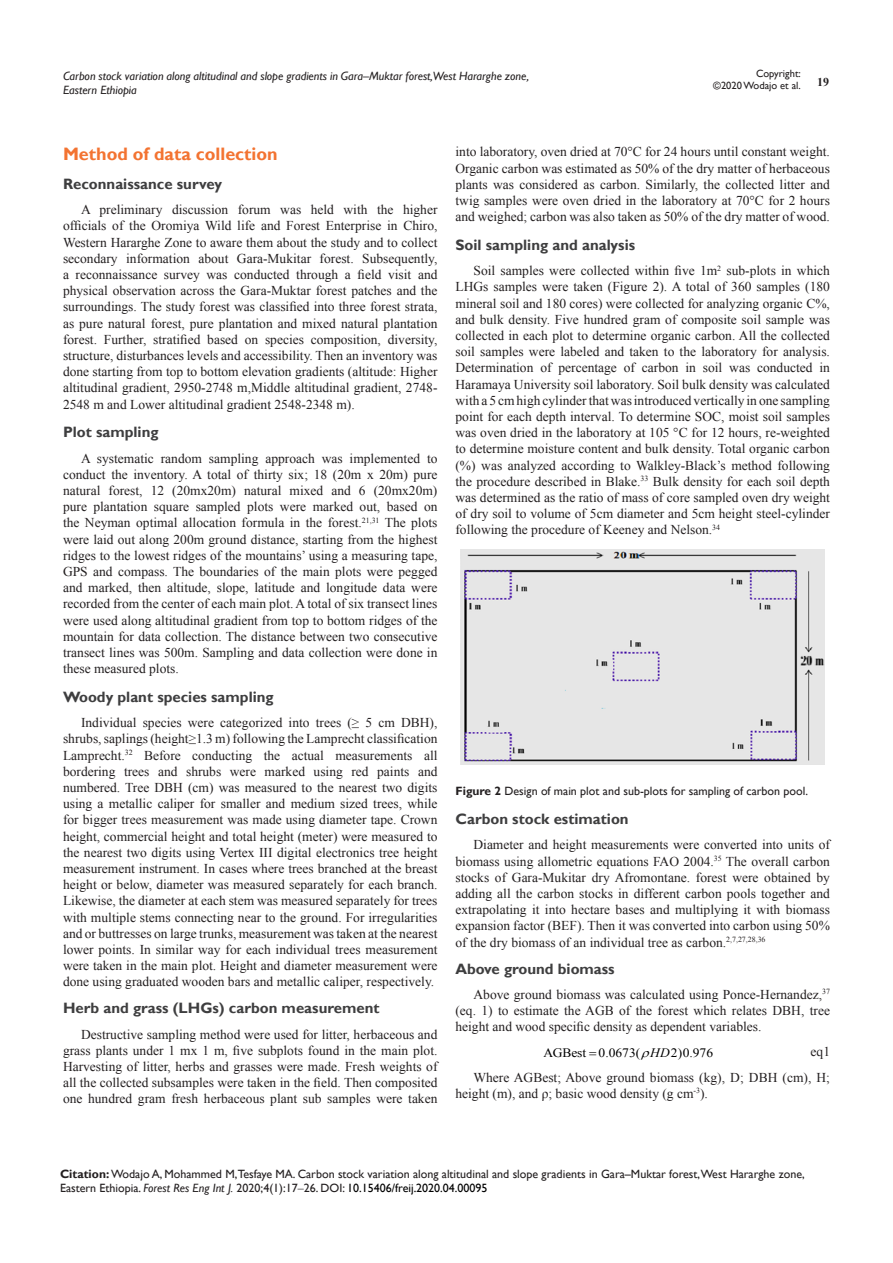
<style>
.page{position:relative;width:893px;height:1263px;background:#fff}
.page>*{position:absolute;margin:0;border:0;box-sizing:border-box;transform-origin:0 0}
.Default{font:700 18px "Gill Sans";color:#f37331}
.t1{font:700 15px "Gill Sans";color:#3e3e3f}
.Default-2{font:13.5px/16.2px "Times New Roman";color:#231f20;text-align:justify}
.t2{font:12.9px "Times New Roman";color:#000;scale:1.05 1}
.Citation{font:12px/14.4px "Gill Sans";color:#231f20}
.t3{font:italic 12px/14.4px "Gill Sans";color:#231f20}
.t4{font:700 12px "Times New Roman";color:#231f20}
.t5{font:10.5px/12.6px "Gill Sans";color:#231f20;text-align:right}
.s1{font-weight:700}
.s2{font-style:italic}
.s3{font-family:"Times New Roman"}
.s4{color:#000}
</style>
<div class="page">
<img style="left:461px;top:549px;width:364px;height:216px">
<p class="t5" style="left:713px;top:67px;width:89px">Copyright:<br>©2020 Wodajo et al.</p>
<p class="t3" style="left:63px;top:69px;width:468px">Carbon stock variation along altitudinal and slope gradients in Gara–Muktar forest,West Hararghe zone,<br>Eastern Ethiopia</p>
<p class="t4" style="left:817px;top:73px;width:13px">19</p>
<p class="Default" style="left:63px;top:143px;width:216px">Method of data collection</p>
<p class="t1" style="left:63px;top:175px;width:161px">Reconnaissance survey</p>
<p class="Default-2" style="left:63px;top:201px;width:376px;text-indent:18px">A preliminary discussion forum was held with the higher officials of the Oromiya Wild life and Forest Enterprise in Chiro, Western Hararghe Zone to aware them about the study and to collect secondary information about Gara-Mukitar forest. Subsequently, a reconnaissance survey was conducted through a field visit and physical observation across the Gara-Muktar forest patches and the surroundings. The study forest was classified into three forest strata, as pure natural forest, pure plantation and mixed natural plantation forest. Further, stratified based on species composition, diversity, structure, disturbances levels and accessibility. Then an inventory was done starting from top to bottom elevation gradients (altitude: Higher altitudinal gradient, 2950-2748 m,Middle altitudinal gradient, 2748- 2548 m and Lower altitudinal gradient 2548-2348 m).</p>
<p class="t1" style="left:63px;top:423px;width:97px">Plot sampling</p>
<p class="Default-2" style="left:63px;top:450px;width:376px;text-indent:18px">A systematic random sampling approach was implemented to conduct the inventory. A total of thirty six; 18 (20m x 20m) pure natural forest, 12 (20mx20m) natural mixed and 6 (20mx20m) pure plantation square sampled plots were marked out, based on the Neyman optimal allocation formula in the forest.<sup>21,31</sup> The plots were laid out along 200m ground distance, starting from the highest ridges to the lowest ridges of the mountains’ using a measuring tape, GPS and compass. The boundaries of the main plots were pegged and marked, then altitude, slope, latitude and longitude data were recorded from the center of each main plot. A total of six transect lines were used along altitudinal gradient from top to bottom ridges of the mountain for data collection. The distance between two consecutive transect lines was 500m. Sampling and data collection were done in these measured plots.</p>
<p class="t1" style="left:63px;top:688px;width:212px">Woody plant species sampling</p>
<p class="Default-2" style="left:63px;top:714px;width:376px;text-indent:18px">Individual species were categorized into trees (≥ 5 cm DBH), shrubs, saplings (height≥1.3 m) following the Lamprecht classification Lamprecht.<sup>32</sup> Before conducting the actual measurements all bordering trees and shrubs were marked using red paints and numbered. Tree DBH (cm) was measured to the nearest two digits using a metallic caliper for smaller and medium sized trees, while for bigger trees measurement was made using diameter tape. Crown height, commercial height and total height (meter) were measured to the nearest two digits using Vertex III digital electronics tree height measurement instrument. In cases where trees branched at the breast height or below, diameter was measured separately for each branch.<br>Likewise, the diameter at each stem was measured separately for trees with multiple stems connecting near to the ground. For irregularities and or buttresses on large trunks, measurement was taken at the nearest lower points. In similar way for each individual trees measurement were taken in the main plot. Height and diameter measurement were done using graduated wooden bars and metallic caliper, respectively.</p>
<p class="t1" style="left:63px;top:999px;width:318px">Herb and grass (LHGs) carbon measurement</p>
<p class="Default-2" style="left:63px;top:1026px;width:376px;text-indent:18px">Destructive sampling method were used for litter, herbaceous and grass plants under 1 mx 1 m, five subplots found in the main plot.<br>Harvesting of litter, herbs and grasses were made. Fresh weights of all the collected subsamples were taken in the field. Then composited one hundred gram fresh herbaceous plant sub samples were taken</p>
<p class="Default-2" style="left:455px;top:144px;width:376px">into laboratory, oven dried at 70°C for 24 hours until constant weight.<br>Organic carbon was estimated as 50% of the dry matter of herbaceous plants was considered as carbon. Similarly, the collected litter and twig samples were oven dried in the laboratory at 70°C for 2 hours and weighed; carbon was also taken as 50% of the dry matter of wood.</p>
<p class="t1" style="left:455px;top:236px;width:181px">Soil sampling and analysis</p>
<p class="Default-2" style="left:455px;top:262px;width:376px;text-indent:18px">Soil samples were collected within five 1m<sup>2</sup> sub-plots in which LHGs samples were taken (Figure 2). A total of 360 samples (180 mineral soil and 180 cores) were collected for analyzing organic C%, and bulk density. Five hundred gram of composite soil sample was collected in each plot to determine organic carbon. All the collected soil samples were labeled and taken to the laboratory for analysis.<br>Determination of percentage of carbon in soil was conducted in Haramaya University soil laboratory. Soil bulk density was calculated with a 5 cm high cylinder that was introduced vertically in one sampling point for each depth interval. To determine SOC, moist soil samples was oven dried in the laboratory at 105 °C for 12 hours, re-weighted to determine moisture content and bulk density. Total organic carbon (%) was analyzed according to Walkley-Black’s method following the procedure described in Blake.<sup>33</sup> Bulk density for each soil depth was determined as the ratio of mass of core sampled oven dry weight of dry soil to volume of 5cm diameter and 5cm height steel-cylinder following the procedure of Keeney and Nelson.<sup>34</sup></p>
<p class="Citation" style="left:455px;top:784px;width:354px"><span class="s1">Figure 2</span> Design of main plot and sub-plots for sampling of carbon pool.</p>
<p class="t1" style="left:455px;top:810px;width:175px">Carbon stock estimation</p>
<p class="Default-2" style="left:455px;top:837px;width:376px;text-indent:18px">Diameter and height measurements were converted into units of biomass using allometric equations FAO 2004.<sup>35</sup> The overall carbon stocks of Gara-Mukitar dry Afromontane. forest were obtained by adding all the carbon stocks in different carbon pools together and extrapolating it into hectare bases and multiplying it with biomass expansion factor (BEF). Then it was converted into carbon using 50% of the dry biomass of an individual tree as carbon.<sup>2,7,27,28,36</sup></p>
<p class="t1" style="left:455px;top:959px;width:161px">Above ground biomass</p>
<p class="Default-2" style="left:455px;top:986px;width:376px;text-indent:18px">Above ground biomass was calculated using Ponce-Hernandez,<sup>37 </sup>(eq. 1) to estimate the AGB of the forest which relates DBH, tree height and wood specific density as dependent variables.</p>
<p class="t2" style="left:543px;top:1044px;width:94px">AGBest 0.0673(</p>
<p class="t2" style="left:671px;top:1044px;width:13px">2)</p>
<p class="t2" style="left:650px;top:1044px;width:61px"><span class="s2">HD</span> 0.976</p>
<p class="Default-2" style="left:811px;top:1044px;width:21px">eq1</p>
<p class="Default-2" style="left:455px;top:1069px;width:376px;text-indent:18px">Where AGBest; Above ground biomass (kg), D; DBH (cm), H; height (m), and ρ; basic wood density (g cm<sup>-3</sup>).</p>
<p class="Citation" style="left:60px;top:1167px;width:746px"><span class="s1">Citation:</span> Wodajo A, Mohammed M,Tesfaye MA. Carbon stock variation along altitudinal and slope gradients in Gara–Muktar forest,West Hararghe zone,<br>Eastern Ethiopia. <span class="s2">Forest Res Eng Int J.</span> 2020;4(1):17<span class="s3">‒</span>26. DOI: <span class="s4">10.15406/freij.2020.04.00095</span></p>
</div>
